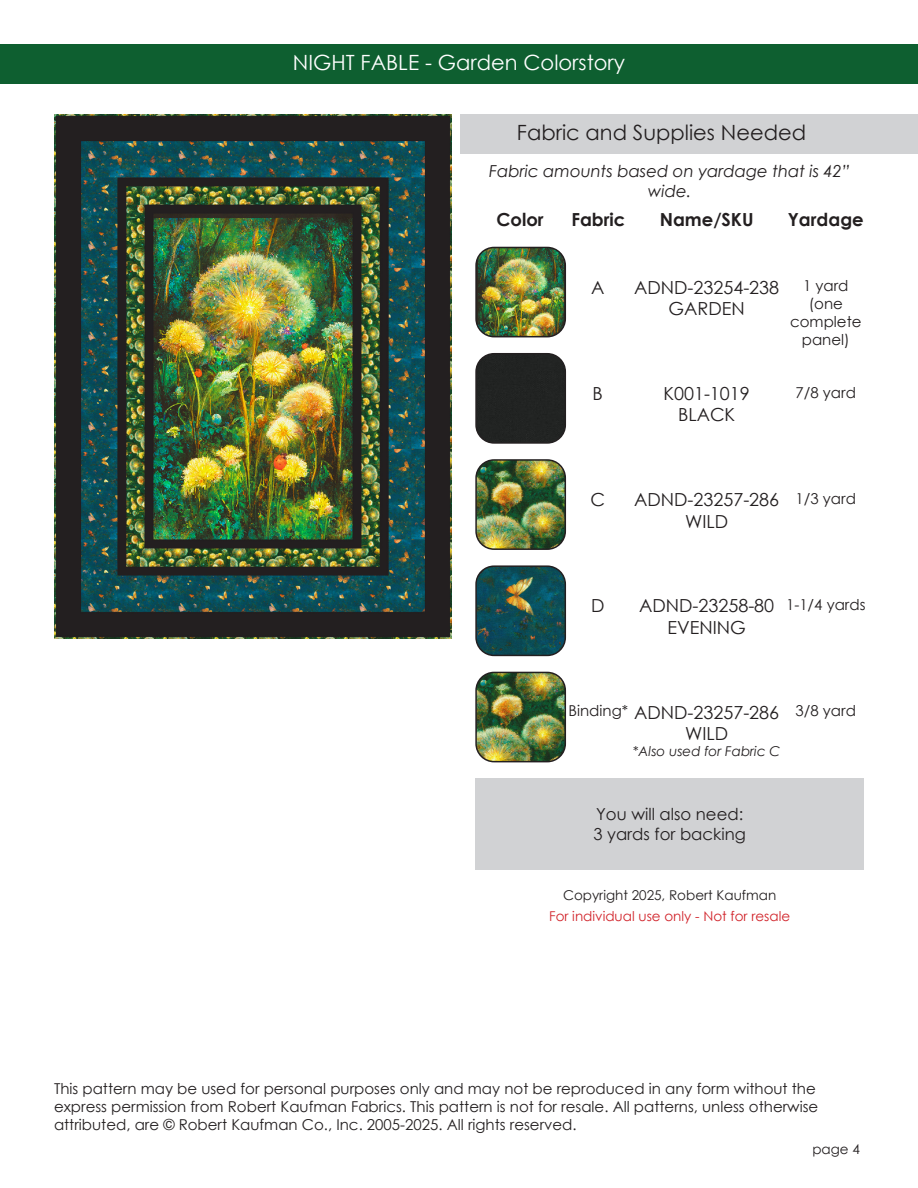
<style>
.page{position:relative;width:918px;height:1188px;background:#fff}
.page>*{position:absolute;margin:0;border:0;box-sizing:border-box;transform-origin:0 0}
.t1{font:21px "Century Gothic";color:#fff}
.t2{font:21px "Century Gothic";color:#231f20}
.Fabric_SKU_Box{font:18px "Century Gothic";color:#231f20}
.t3{font:700 18px "Century Gothic";color:#231f20}
.Fabric_Letter_Labels{font:18px "Century Gothic";color:#231f20}
.t4{font:italic 16.5px/19.8px "Century Gothic";color:#231f20;text-align:center}
.Bonus_Supplies_Box{font:16.5px "Century Gothic";color:#231f20}
.Back_page_copyright{font:15px/18px "Century Gothic";color:#231f20}
.Yardage_Box{font:15px/18px "Century Gothic";color:#231f20;text-align:center}
.Fabric_Copyright_Box{font:13.5px "Century Gothic";color:#d1232a}
.Fabric_Copyright_Box-2{font:13.5px "Century Gothic";color:#231f20}
.t5{font:italic 13.5px "Century Gothic";color:#231f20}
</style>
<div class="page">
<div style="left:460px;top:114px;width:458px;height:40px;background:#d1d2d4"></div>
<div style="left:0;top:44px;width:918px;height:40px;background:#0e5f30"></div>
<img style="left:478px;top:247px;width:87px;height:90px">
<div style="left:475px;top:247px;width:91px;height:90px;border:2px solid #231f20;border-radius:18px"></div>
<img style="left:478px;top:568px;width:87px;height:87px">
<div style="left:475px;top:565px;width:91px;height:91px;border:2px solid #231f20;border-radius:18px"></div>
<div style="left:478px;top:354px;width:87px;height:87px;background:#212322"></div>
<div style="left:475px;top:353px;width:91px;height:91px;border:2px solid #231f20;border-radius:18px"></div>
<img style="left:478px;top:672px;width:87px;height:90px">
<div style="left:475px;top:672px;width:91px;height:90px;border:2px solid #231f20;border-radius:18px"></div>
<img style="left:478px;top:462px;width:87px;height:87px">
<div style="left:475px;top:459px;width:91px;height:91px;border:2px solid #231f20;border-radius:18px"></div>
<div style="left:475px;top:778px;width:389px;height:91px;background:#d1d2d4"></div>
<img style="left:54px;top:114px;width:398px;height:524px">
<p class="t1" style="left:293px;top:47px;width:334px">NIGHT FABLE - Garden Colorstory</p>
<p class="t2" style="left:517px;top:117px;width:291px">Fabric and Supplies Needed</p>
<p class="t4" style="left:489px;top:161px;width:362px">Fabric amounts based on yardage that is 42” wide.</p>
<p class="t3" style="left:497px;top:205px;width:49px">Color</p>
<p class="t3" style="left:571px;top:205px;width:55px">Fabric</p>
<p class="t3" style="left:660px;top:205px;width:95px">Name/SKU</p>
<p class="t3" style="left:788px;top:205px;width:77px">Yardage</p>
<p class="Fabric_Letter_Labels" style="left:591px;top:275px;width:15px">A</p>
<p class="Fabric_SKU_Box" style="left:634px;top:275px;width:147px">ADND-23254-238</p>
<p class="Fabric_SKU_Box" style="left:669px;top:296px;width:78px">GARDEN</p>
<p class="Yardage_Box" style="left:803px;top:277px;width:47px">1 yard</p>
<p class="Yardage_Box" style="left:790px;top:295px;width:73px">(one complete panel)</p>
<p class="Fabric_Letter_Labels" style="left:593px;top:381px;width:12px">B</p>
<p class="Fabric_SKU_Box" style="left:663px;top:381px;width:88px">K001-1019</p>
<p class="Fabric_SKU_Box" style="left:678px;top:402px;width:59px">BLACK</p>
<p class="Back_page_copyright" style="left:796px;top:383px;width:62px">7/8 yard</p>
<p class="Fabric_Letter_Labels" style="left:590px;top:487px;width:16px">C</p>
<p class="Fabric_SKU_Box" style="left:634px;top:487px;width:147px">ADND-23257-286</p>
<p class="Fabric_SKU_Box" style="left:685px;top:509px;width:45px">WILD</p>
<p class="Back_page_copyright" style="left:796px;top:489px;width:62px">1/3 yard</p>
<p class="Fabric_Letter_Labels" style="left:591px;top:593px;width:15px">D</p>
<p class="Fabric_SKU_Box" style="left:639px;top:593px;width:137px">ADND-23258-80</p>
<p class="Fabric_SKU_Box" style="left:668px;top:615px;width:80px">EVENING</p>
<p class="Yardage_Box" style="left:786px;top:595px;width:81px">1-1/4 yards</p>
<p class="Back_page_copyright" style="left:569px;top:702px;width:61px">Binding*</p>
<p class="Fabric_SKU_Box" style="left:634px;top:699px;width:147px">ADND-23257-286</p>
<p class="Fabric_SKU_Box" style="left:685px;top:721px;width:45px">WILD</p>
<p class="t5" style="left:633px;top:742px;width:149px">*Also used for Fabric C</p>
<p class="Back_page_copyright" style="left:796px;top:702px;width:62px">3/8 yard</p>
<p class="Bonus_Supplies_Box" style="left:596px;top:802px;width:149px">You will also need:</p>
<p class="Bonus_Supplies_Box" style="left:593px;top:822px;width:154px">3 yards for backing</p>
<p class="Fabric_Copyright_Box-2" style="left:563px;top:885px;width:215px">Copyright 2025, Robert Kaufman</p>
<p class="Fabric_Copyright_Box" style="left:549px;top:906px;width:243px">For individual use only - Not for resale</p>
<p class="Back_page_copyright" style="left:54px;top:1079px;width:766px">This pattern may be used for personal purposes only and may not be reproduced in any form without the express permission from Robert Kaufman Fabrics. This pattern is not for resale. All patterns, unless otherwise attributed, are © Robert Kaufman Co., Inc. 2005-2025. All rights reserved.</p>
<p class="Fabric_Copyright_Box-2" style="left:812px;top:1140px;width:49px">page 4</p>
</div>
